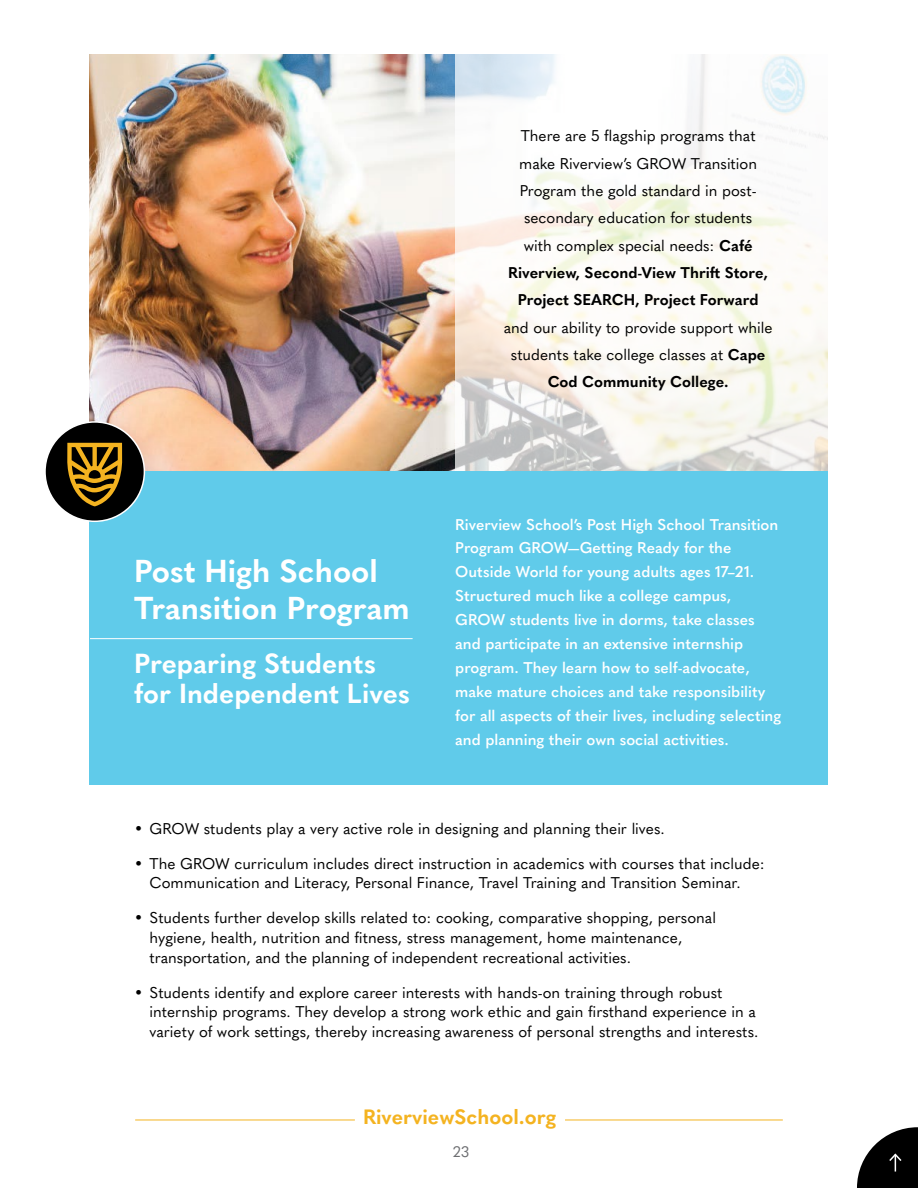
<style>
.page{position:relative;width:918px;height:1188px;background:#fff}
.page>*{position:absolute;margin:0;border:0;box-sizing:border-box;transform-origin:0 0}
.t1{font:700 31.35px/36.8px "Quasimoda";color:#fff}
.t2{font:700 27.3px/30px "Quasimoda";color:#fff}
.t3{font:700 20.55px "Quasimoda";color:#f4b320}
.t4{font:15.3px/27.3px "Quasimoda";color:#000;text-align:center}
.t5{font:600 15.3px/23.9px "Quasimoda";color:#fff}
.t6{font:15px "Quasimoda";color:#6d6e71}
.s1{font-weight:700}
</style>
<div class="page">
<img style="left:90px;top:54px;width:365px;height:417px">
<svg style="left:455px;top:54px;width:373px;height:417px"></svg>
<div style="left:90px;top:471px;width:738px;height:314px;background:#60cbea"></div>
<hr style="left:565px;top:1120px;width:218px;height:1px;background:#f4b320">
<hr style="left:135px;top:1120px;width:220px;height:1px;background:#f4b320">
<hr style="left:90px;top:638px;width:323px;height:1px;background:#fff">
<div style="left:45px;top:422px;width:99px;height:99px;background:#000;border-radius:50%"></div>
<div style="left:44px;top:421px;width:101px;height:101px;border:2px solid #fff;border-radius:50%"></div>
<svg style="left:67px;top:443px;width:55px;height:63px"></svg>
<svg style="left:857px;top:1127px;width:61px;height:61px"></svg>
<p class="t4" style="left:508px;top:121px;width:262px">There are 5 flagship programs that make Riverview’s GROW Transition Program the gold standard in post&shy;secondary education for students with complex special needs: <span class="s1">Café Riverview, Second-View Thrift Store, Project SEARCH, Project Forward</span></p>
<p class="t4" style="left:504px;top:313px;width:270px">and our ability to provide support while students take college classes at <span class="s1">Cape<br>Cod Community College.</span></p>
<h1 class="t1" style="left:134px;top:550px;width:277px">Post High School<br>Transition Program</h1>
<h2 class="t2" style="left:134px;top:647px;width:277px">Preparing Students for Independent Lives</h2>
<p class="t5" style="left:455px;top:511px;width:327px">Riverview School’s Post High School Transition Program GROW—Getting Ready for the Outside World for young adults ages 17–21.<br>Structured much like a college campus, GROW students live in dorms, take classes and participate in an extensive internship program. They learn how to self-advocate, make mature choices and take responsibility for all aspects of their lives, including selecting and planning their own social activities.</p>
<p class="t4" style="left:134px;top:814px;width:532px">• GROW students play a very active role in designing and planning their lives.</p>
<p class="t4" style="left:134px;top:852px;width:632px;line-height:19.6px">• The GROW curriculum includes direct instruction in academics with courses that include:<br>Communication and Literacy, Personal Finance, Travel Training and Transition Seminar.</p>
<p class="t4" style="left:150px;top:907px;width:568px;line-height:19.6px;text-align:left;text-indent:-15px">• Students further develop skills related to: cooking, comparative shopping, personal hygiene, health, nutrition and fitness, stress management, home maintenance, transportation, and the planning of independent recreational activities.</p>
<p class="t4" style="left:150px;top:981px;width:610px;line-height:19.6px;text-align:left;text-indent:-15px">• Students identify and explore career interests with hands-on training through robust internship programs. They develop a strong work ethic and gain firsthand experience in a variety of work settings, thereby increasing awareness of personal strengths and interests.</p>
<h3 class="t3" style="left:363px;top:1101px;width:195px">RiverviewSchool.org</h3>
<p class="t6" style="left:453px;top:1140px;width:18px">23</p>
</div>
